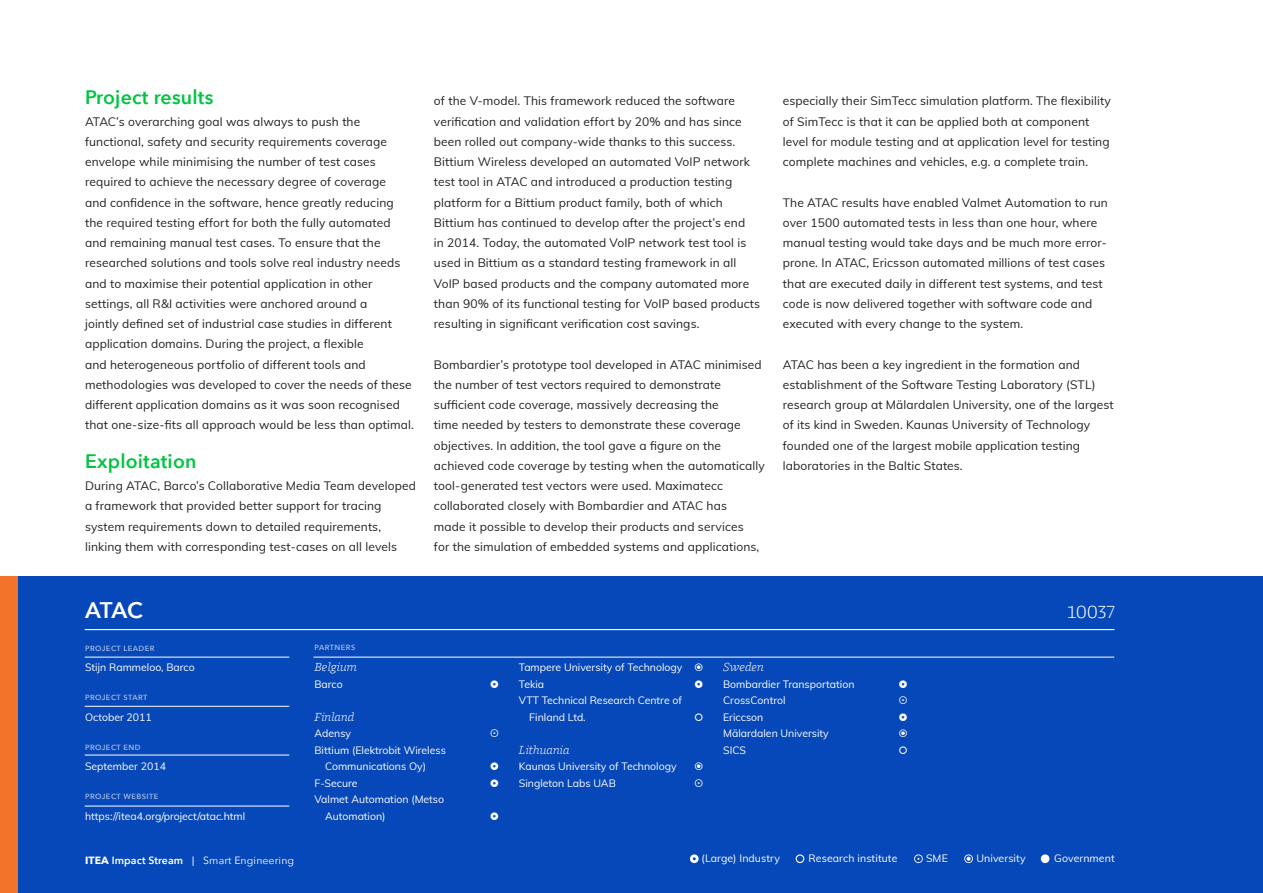
<style>
.page{position:relative;width:1263px;height:893px;background:#fff}
.page>*{position:absolute;margin:0;border:0;box-sizing:border-box;transform-origin:0 0}
.project__project_nam{font:600 22.5px "Avenir Next";color:#fff}
.heading-B{font:600 19.5px "Avenir Next";letter-spacing:.01em;color:#00c441}
.body{font:600 19.5px "Avenir Next";letter-spacing:.01em;color:#00c441}
.project__project_num{font:300 18px "Harrison Serif Pro";letter-spacing:-.005em;color:#fff}
.body-2{font:12px/20.2px "Muli";letter-spacing:.01em;color:#231f20}
.project__heading-B{font:italic 300 12px "Harrison Serif Pro";letter-spacing:.02em;color:#fff}
.project__body__icons{font:10.5px/16.5px "Muli";color:#fff}
.project__body{font:10.5px "Muli";color:#fff}
.body-3{font:10.5px "Avenir Next";letter-spacing:.01em;color:#fff}
.project__heading-A{font:10.5px "Muli";color:#fff}
.project__heading-A-2{font:600 7.5px "Avenir Next";letter-spacing:.06em;color:#9bb6e3}
.s1{font-weight:700}
.s2{font-weight:600}
.s3{font-family:"Muli"}
</style>
<div class="page">
<div style="left:0;top:576px;width:1263px;height:317px;background:#0648b9"></div>
<div style="left:0;top:576px;width:17px;height:317px;background:#f3732b"></div>
<hr style="left:85px;top:629px;width:1029px;height:1px;background:#fff">
<svg style="left:964px;top:854px;width:9px;height:9px"></svg>
<svg style="left:914px;top:854px;width:9px;height:9px"></svg>
<svg style="left:796px;top:854px;width:8px;height:9px"></svg>
<svg style="left:1041px;top:854px;width:8px;height:9px"></svg>
<svg style="left:690px;top:854px;width:9px;height:9px"></svg>
<hr style="left:314px;top:657px;width:800px;height:1px;background:#fff">
<hr style="left:85px;top:657px;width:204px;height:1px;background:#fff">
<hr style="left:85px;top:706px;width:204px;height:1px;background:#fff">
<hr style="left:85px;top:755px;width:204px;height:1px;background:#fff">
<hr style="left:85px;top:806px;width:204px;height:1px;background:#fff">
<p class="heading-B" style="left:85px;top:80px;width:130px">Project results</p>
<p class="body-2" style="left:85px;top:111px;width:330px">ATAC’s overarching goal was always to push the functional, safety and security requirements coverage envelope while minimising the number of test cases required to achieve the necessary degree of coverage<br>and confidence in the software, hence greatly reducing the required testing effort for both the fully automated and remaining manual test cases. To ensure that the researched solutions and tools solve real industry needs and to maximise their potential application in other settings, all R&amp;I activities were anchored around a<br>jointly defined set of industrial case studies in different application domains. During the project, a flexible<br>and heterogeneous portfolio of different tools and methodologies was developed to cover the needs of these different application domains as it was soon recognised that one-size-fits all approach would be less than optimal.</p>
<p class="body" style="left:85px;top:445px;width:113px">Exploitation</p>
<p class="body-2" style="left:85px;top:475px;width:332px">During ATAC, Barco’s Collaborative Media Team developed a framework that provided better support for tracing system requirements down to detailed requirements, linking them with corresponding test-cases on all levels</p>
<p class="body-2" style="left:434px;top:90px;width:309px">of the V-model. This framework reduced the software verification and validation effort by 20% and has since been rolled out company-wide thanks to this success.</p>
<p class="body-2" style="left:434px;top:151px;width:328px">Bittium Wireless developed an automated VoIP network test tool in ATAC and introduced a production testing platform for a Bittium product family, both of which Bittium has continued to develop after the project’s end<br>in 2014. Today, the automated VoIP network test tool is used in Bittium as a standard testing framework in all VoIP based products and the company automated more than 90% of its functional testing for VoIP based products resulting in significant verification cost savings.</p>
<p class="body-2" style="left:434px;top:354px;width:332px">Bombardier’s prototype tool developed in ATAC minimised the number of test vectors required to demonstrate sufficient code coverage, massively decreasing the<br>time needed by testers to demonstrate these coverage objectives. In addition, the tool gave a figure on the achieved code coverage by testing when the automatically tool-generated test vectors were used. Maximatecc collaborated closely with Bombardier and ATAC has<br>made it possible to develop their products and services<br>for the simulation of embedded systems and applications,</p>
<p class="body-2" style="left:783px;top:90px;width:329px">especially their SimTecc simulation platform. The flexibility of SimTecc is that it can be applied both at component level for module testing and at application level for testing complete machines and vehicles, e.g. a complete train.</p>
<p class="body-2" style="left:783px;top:192px;width:327px">The ATAC results have enabled Valmet Automation to run over 1500 automated tests in less than one hour, where manual testing would take days and be much more error&shy;prone. In ATAC, Ericsson automated millions of test cases that are executed daily in different test systems, and test code is now delivered together with software code and executed with every change to the system.</p>
<p class="body-2" style="left:783px;top:354px;width:332px">ATAC has been a key ingredient in the formation and establishment of the Software Testing Laboratory (STL) research group at Mälardalen University, one of the largest of its kind in Sweden. Kaunas University of Technology founded one of the largest mobile application testing laboratories in the Baltic States.</p>
<p class="project__project_nam" style="left:85px;top:591px;width:59px">ATAC</p>
<p class="project__project_num" style="left:1068px;top:599px;width:48px">10037</p>
<p class="project__heading-A-2" style="left:85px;top:641px;width:71px">PROJECT LEADER</p>
<p class="project__heading-A" style="left:85px;top:660px;width:111px">Stijn Rammeloo, Barco</p>
<p class="project__heading-A-2" style="left:85px;top:691px;width:64px">PROJECT START</p>
<p class="project__body" style="left:85px;top:709px;width:68px">October 2011</p>
<p class="project__heading-A-2" style="left:85px;top:741px;width:57px">PROJECT END</p>
<p class="project__body" style="left:85px;top:759px;width:82px">September 2014</p>
<p class="project__heading-A-2" style="left:85px;top:790px;width:75px">PROJECT WEBSITE</p>
<p class="project__body" style="left:85px;top:809px;width:162px">https://itea4.org/project/atac.html</p>
<p class="project__heading-A-2" style="left:314px;top:641px;width:42px">PARTNERS</p>
<p class="project__heading-B" style="left:314px;top:658px;width:44px">Belgium</p>
<p class="project__body__icons" style="left:314px;top:675px;width:30px">Barco</p>
<p class="project__heading-B" style="left:314px;top:708px;width:41px">Finland</p>
<p class="project__body__icons" style="left:314px;top:724px;width:38px">Adensy</p>
<p class="project__body__icons" style="left:325px;top:741px;width:122px;text-indent:-10px">Bittium (Elektrobit Wireless<br>Communications Oy)</p>
<p class="project__body__icons" style="left:314px;top:774px;width:45px">F-Secure</p>
<p class="project__body__icons" style="left:325px;top:790px;width:121px;text-indent:-10px">Valmet Automation (Metso<br>Automation)</p>
<p class="project__body__icons" style="left:519px;top:658px;width:165px">Tampere University of Technology</p>
<p class="project__body__icons" style="left:519px;top:675px;width:27px">Tekia</p>
<p class="project__body__icons" style="left:529px;top:691px;width:154px;text-indent:-10px">VTT Technical Research Centre of<br>Finland Ltd.</p>
<p class="project__heading-B" style="left:519px;top:741px;width:52px">Lithuania</p>
<p class="project__body__icons" style="left:519px;top:757px;width:159px">Kaunas University of Technology</p>
<p class="project__body__icons" style="left:519px;top:774px;width:99px">Singleton Labs UAB</p>
<p class="project__heading-B" style="left:723px;top:658px;width:42px">Sweden</p>
<p class="project__body__icons" style="left:723px;top:675px;width:133px">Bombardier Transportation</p>
<p class="project__body__icons" style="left:723px;top:691px;width:64px">CrossControl</p>
<p class="project__body__icons" style="left:723px;top:708px;width:42px">Ericcson</p>
<p class="project__body__icons" style="left:723px;top:724px;width:107px">Mälardalen University</p>
<p class="project__body__icons" style="left:723px;top:741px;width:24px">SICS</p>
<p class="body-3" style="left:85px;top:851px;width:211px"><span class="s1">ITEA</span> <span class="s2">Impact Stream</span> <span class="s3">|</span> Smart Engineering</p>
<p class="project__body__icons" style="left:702px;top:850px;width:80px">(Large) Industry</p>
<p class="project__body__icons" style="left:808px;top:850px;width:90px">Research institute</p>
<p class="project__body__icons" style="left:926px;top:850px;width:23px">SME</p>
<p class="project__body__icons" style="left:976px;top:850px;width:51px">University</p>
<p class="project__body__icons" style="left:1054px;top:850px;width:62px">Government</p>
</div>
